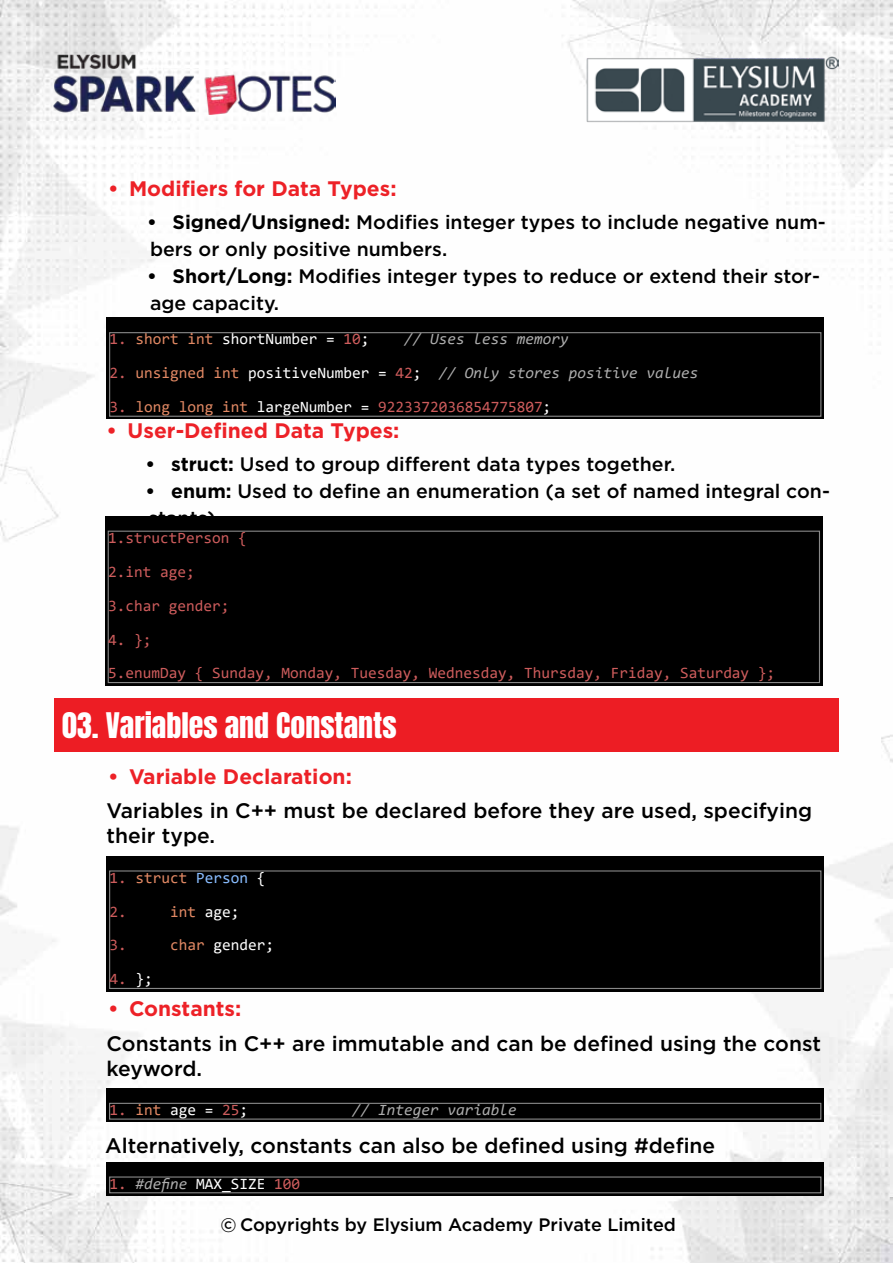
<style>
.page{position:relative;width:893px;height:1263px;background:#fff}
.page>*{position:absolute;margin:0;border:0;box-sizing:border-box;transform-origin:0 0}
.t1{font:30px "Anton";color:#fff}
.t2{font:500 21px/25.2px "Gotham";color:#000}
.t3{font:700 21px "Gotham";color:#ed2127}
.t4{font:500 19.5px/27px "Gotham";color:#000}
.t5{font:500 18px "Gotham";color:#000}
.t6{font:15.75px/33.9px "Consolas";color:#cd5c5c}
.t7{font:italic 15.75px "Consolas";color:#aeaeae}
.t8{font:15.75px "Consolas";color:#fff}
.t9{font:15.75px/33.9px "Consolas";color:#e28964}
.s1{font-weight:700}
.s2{color:#cd5c5c}
.s3{color:#e28964}
.s4{font-style:normal;color:#cd5c5c}
.s5{font-style:normal;color:#e28964}
.s6{font-style:normal;color:#fff}
.s7{color:#fff}
.s8{color:#89bdff}
.s9{font-style:italic;color:#aeaeae}
.s10{font-size:19.5px}
</style>
<div class="page">
<img style="left:0;top:0;width:893px;height:1263px">
<img style="left:54px;top:54px;width:281px;height:61px">
<img style="left:585px;top:54px;width:254px;height:69px">
<div style="left:107px;top:318px;width:717px;height:101px;background:#000"></div>
<div style="left:109px;top:332px;width:712px;height:85px;border:1px solid #888"></div>
<div style="left:105px;top:516px;width:717px;height:169px;background:#000"></div>
<div style="left:108px;top:531px;width:712px;height:152px;border:1px solid #888"></div>
<div style="left:107px;top:856px;width:717px;height:135px;background:#000"></div>
<div style="left:109px;top:870px;width:712px;height:119px;border:1px solid #888"></div>
<div style="left:107px;top:1088px;width:717px;height:34px;background:#000"></div>
<div style="left:109px;top:1103px;width:712px;height:17px;border:1px solid #888"></div>
<div style="left:107px;top:1162px;width:717px;height:34px;background:#000"></div>
<div style="left:109px;top:1176px;width:712px;height:17px;border:1px solid #888"></div>
<div style="left:54px;top:699px;width:784px;height:53px;background:#ed1d24"></div>
<p class="t3" style="left:108px;top:175px;width:290px">• Modifiers for Data Types:</p>
<p class="t4" style="left:147px;top:208px;width:680px"><span class="s1">• Signed/Unsigned:</span> Modifies integer types to include negative num&shy;bers or only positive numbers.</p>
<p class="t4" style="left:147px;top:262px;width:674px"><span class="s1">• Short/Long:</span> Modifies integer types to reduce or extend their stor&shy;age capacity.</p>
<p class="t8" style="left:110px;top:328px;width:261px"><span class="s2">1.</span> <span class="s3">short int</span> shortNumber = <span class="s2">10</span>;</p>
<p class="t7" style="left:404px;top:328px;width:166px">// Uses less memory</p>
<p class="t7" style="left:110px;top:362px;width:590px"><span class="s4">2.</span> <span class="s5">unsigned int</span> <span class="s6">positiveNumber =</span> <span class="s4">42</span><span class="s6">;</span> // Only stores positive values</p>
<p class="t6" style="left:110px;top:390px;width:443px">3. <span class="s3">long long int</span> <span class="s7">largeNumber =</span> 9223372036854775807<span class="s7">;</span></p>
<p class="t3" style="left:107px;top:417px;width:294px">• User-Defined Data Types:</p>
<p class="t4" style="left:146px;top:450px;width:531px"><span class="s1">• struct:</span> Used to group different data types together.</p>
<p class="t4" style="left:146px;top:477px;width:686px"><span class="s1">• enum:</span> Used to define an enumeration (a set of named integral con&shy;stants).</p>
<p class="t6" style="left:108px;top:520px;width:140px">1.structPerson {<br>2.int age;<br>3.char gender;</p>
<p class="t6" style="left:108px;top:622px;width:669px">4. };<br>5.enumDay { Sunday, Monday, Tuesday, Wednesday, Thursday, Friday, Saturday };</p>
<h1 class="t1" style="left:62px;top:710px;width:336px">03. Variables and Constants</h1>
<p class="t3" style="left:108px;top:762px;width:245px">• Variable Declaration:</p>
<p class="t2" style="left:107px;top:797px;width:707px">Variables in C++ must be declared before they are used, specifying their type.</p>
<p class="t9" style="left:110px;top:860px;width:157px"><span class="s2">1.</span> struct <span class="s8">Person</span> <span class="s7">{<br></span><span class="s2">2.</span></p>
<p class="t8" style="left:170px;top:901px;width:71px"><span class="s3">int</span> age;</p>
<p class="t6" style="left:110px;top:928px;width:19px">3.</p>
<p class="t8" style="left:170px;top:934px;width:105px"><span class="s3">char</span> gender;</p>
<p class="t6" style="left:110px;top:962px;width:45px">4. <span class="s7">};</span></p>
<p class="t3" style="left:108px;top:995px;width:135px">• Constants:</p>
<p class="t2" style="left:107px;top:1030px;width:716px">Constants in C++ are immutable and can be defined using the const keyword.</p>
<p class="t8" style="left:110px;top:1099px;width:140px"><span class="s2">1.</span> <span class="s3">int</span> age = <span class="s2">25</span>;</p>
<p class="t7" style="left:352px;top:1099px;width:166px">// Integer variable</p>
<p class="t2" style="left:105px;top:1133px;width:612px">Alternatively, constants can also be defined using #define</p>
<p class="t8" style="left:110px;top:1173px;width:192px"><span class="s2">1.</span> <span class="s9">#define</span> MAX_SIZE <span class="s2">100</span></p>
<p class="t5" style="left:220px;top:1213px;width:457px"><span class="s10">©</span> Copyrights by Elysium Academy Private Limited</p>
</div>
